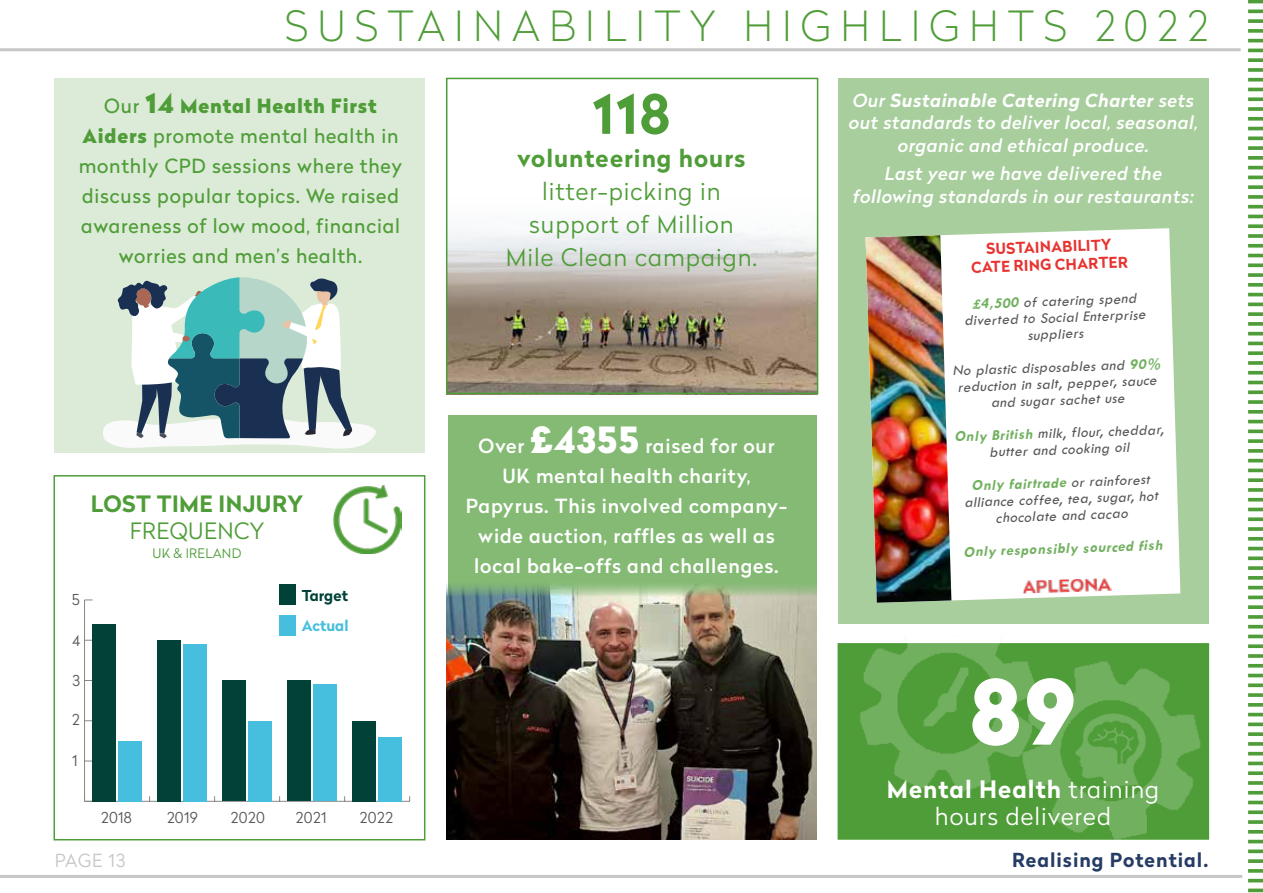
<style>
.page{position:relative;width:1263px;height:893px;background:#fff}
.page>*{position:absolute;margin:0;border:0;box-sizing:border-box;transform-origin:0 0}
.t1{font:900 88.95px "Radikal";color:#fff}
.t2{font:700 54px "Radikal";color:#4f9d38}
.t3{font:100 41.55px "Radikal";letter-spacing:.22em;color:#4f9d38}
.t4{font:300 24px/33px "Radikal";letter-spacing:.04em;color:#4f9d38;text-align:center}
.t5{font:300 24px/27px "Radikal";letter-spacing:.04em;color:#fff;text-align:center}
.t6{font:700 24px "Radikal";letter-spacing:.04em;color:#4f9d38}
.t7{font:700 22.5px "Radikal";letter-spacing:.02em;color:#4f9d38}
.t8{font:300 22.5px "Radikal";letter-spacing:.02em;color:#4f9d38}
.t9{font:19.5px/30px "Radikal";letter-spacing:.04em;color:#4f9d38;text-align:center}
.t10{font:500 19.5px/30px "Radikal";letter-spacing:.04em;color:#fff;text-align:center}
.t11{font:700 19.35px "Radikal";letter-spacing:.05em;color:#263c65}
.t12{font:italic 500 18px/22.5px "Radikal";letter-spacing:.03em;color:#fff;text-align:center}
.t13{font:300 18px "Radikal";letter-spacing:.04em;color:#c6c6c6}
.t14{font:italic 15px/16.5px "Tw Cen";color:#575756;text-align:center}
.t15{font:700 15px/18px "Radikal";color:#e73431;text-align:center}
.t16{font:italic 700 15px "Tw Cen";color:#72b160}
.t17{font:300 15px "Radikal";letter-spacing:.02em;color:#575756}
.t18{font:700 15px "Radikal";color:#004238}
.t19{font:700 15px "Radikal";color:#46bedd}
.t20{font:300 13.05px "Radikal";letter-spacing:.02em;color:#4f9d38}
.s1{font-weight:900;font-size:27px}
.s2{font-weight:900}
.s3{font-weight:900;font-size:36px}
.s4{font-weight:700}
.s5{font-weight:700;color:#72b160}
</style>
<div class="page">
<hr style="left:0;top:48px;width:1241px;height:3px;background:#c6c6c6">
<hr style="left:0;top:875px;width:1242px;height:3px;background:#c6c6c6">
<hr style="left:1248px;top:635px;width:15px;height:3px;background:#4f9d38">
<hr style="left:1248px;top:625px;width:15px;height:3px;background:#4f9d38">
<svg style="left:1248px;top:615px;width:15px;height:4px"></svg>
<svg style="left:1248px;top:605px;width:15px;height:4px"></svg>
<hr style="left:1248px;top:596px;width:15px;height:3px;background:#4f9d38">
<hr style="left:1248px;top:586px;width:15px;height:3px;background:#4f9d38">
<svg style="left:1248px;top:576px;width:15px;height:4px"></svg>
<svg style="left:1248px;top:566px;width:15px;height:4px"></svg>
<svg style="left:1248px;top:556px;width:15px;height:4px"></svg>
<hr style="left:1248px;top:547px;width:15px;height:3px;background:#4f9d38">
<svg style="left:1248px;top:537px;width:15px;height:4px"></svg>
<svg style="left:1248px;top:527px;width:15px;height:4px"></svg>
<svg style="left:1248px;top:517px;width:15px;height:4px"></svg>
<hr style="left:1248px;top:508px;width:15px;height:3px;background:#4f9d38">
<hr style="left:1248px;top:498px;width:15px;height:3px;background:#4f9d38">
<svg style="left:1248px;top:488px;width:15px;height:4px"></svg>
<svg style="left:1248px;top:478px;width:15px;height:4px"></svg>
<hr style="left:1248px;top:469px;width:15px;height:3px;background:#4f9d38">
<hr style="left:1248px;top:459px;width:15px;height:3px;background:#4f9d38">
<svg style="left:1248px;top:449px;width:15px;height:4px"></svg>
<svg style="left:1248px;top:439px;width:15px;height:4px"></svg>
<svg style="left:1248px;top:429px;width:15px;height:4px"></svg>
<hr style="left:1248px;top:420px;width:15px;height:3px;background:#4f9d38">
<svg style="left:1248px;top:410px;width:15px;height:4px"></svg>
<svg style="left:1248px;top:400px;width:15px;height:4px"></svg>
<svg style="left:1248px;top:390px;width:15px;height:4px"></svg>
<hr style="left:1248px;top:381px;width:15px;height:3px;background:#4f9d38">
<svg style="left:1248px;top:371px;width:15px;height:4px"></svg>
<svg style="left:1248px;top:361px;width:15px;height:4px"></svg>
<svg style="left:1248px;top:351px;width:15px;height:4px"></svg>
<hr style="left:1248px;top:342px;width:15px;height:3px;background:#4f9d38">
<hr style="left:1248px;top:332px;width:15px;height:3px;background:#4f9d38">
<svg style="left:1248px;top:322px;width:15px;height:4px"></svg>
<svg style="left:1248px;top:312px;width:15px;height:4px"></svg>
<hr style="left:1248px;top:303px;width:15px;height:3px;background:#4f9d38">
<hr style="left:1248px;top:293px;width:15px;height:3px;background:#4f9d38">
<svg style="left:1248px;top:283px;width:15px;height:4px"></svg>
<svg style="left:1248px;top:273px;width:15px;height:4px"></svg>
<svg style="left:1248px;top:263px;width:15px;height:4px"></svg>
<hr style="left:1248px;top:254px;width:15px;height:3px;background:#4f9d38">
<svg style="left:1248px;top:244px;width:15px;height:4px"></svg>
<svg style="left:1248px;top:234px;width:15px;height:4px"></svg>
<svg style="left:1248px;top:224px;width:15px;height:4px"></svg>
<hr style="left:1248px;top:215px;width:15px;height:3px;background:#4f9d38">
<hr style="left:1248px;top:205px;width:15px;height:3px;background:#4f9d38">
<svg style="left:1248px;top:195px;width:15px;height:4px"></svg>
<svg style="left:1248px;top:185px;width:15px;height:4px"></svg>
<hr style="left:1248px;top:176px;width:15px;height:3px;background:#4f9d38">
<hr style="left:1248px;top:166px;width:15px;height:3px;background:#4f9d38">
<svg style="left:1248px;top:156px;width:15px;height:4px"></svg>
<svg style="left:1248px;top:146px;width:15px;height:4px"></svg>
<svg style="left:1248px;top:136px;width:15px;height:4px"></svg>
<hr style="left:1248px;top:127px;width:15px;height:3px;background:#4f9d38">
<svg style="left:1248px;top:117px;width:15px;height:4px"></svg>
<svg style="left:1248px;top:107px;width:15px;height:4px"></svg>
<svg style="left:1248px;top:97px;width:15px;height:4px"></svg>
<hr style="left:1248px;top:88px;width:15px;height:3px;background:#4f9d38">
<svg style="left:1248px;top:78px;width:15px;height:4px"></svg>
<svg style="left:1248px;top:68px;width:15px;height:4px"></svg>
<svg style="left:1248px;top:58px;width:15px;height:4px"></svg>
<hr style="left:1248px;top:49px;width:15px;height:3px;background:#4f9d38">
<hr style="left:1248px;top:39px;width:15px;height:3px;background:#4f9d38">
<svg style="left:1248px;top:29px;width:15px;height:4px"></svg>
<svg style="left:1248px;top:19px;width:15px;height:4px"></svg>
<hr style="left:1248px;top:10px;width:15px;height:3px;background:#4f9d38">
<hr style="left:1248px;top:0;width:15px;height:3px;background:#4f9d38">
<img style="left:449px;top:227px;width:366px;height:164px">
<div style="left:447px;top:415px;width:369px;height:214px;background:#84ba74"></div>
<div style="left:837px;top:79px;width:371px;height:545px;background:#a7ce9c"></div>
<div style="left:54px;top:78px;width:371px;height:375px;background:#dcebd7"></div>
<div style="left:446px;top:78px;width:372px;height:316px;border:2px solid #4f9d38"></div>
<svg style="left:103px;top:277px;width:273px;height:172px"></svg>
<img style="left:837px;top:636px;width:426px;height:257px">
<img style="left:446px;top:580px;width:371px;height:260px">
<img style="left:1069px;top:709px;width:82px;height:82px">
<div style="left:54px;top:475px;width:371px;height:365px;border:2px solid #4f9d38"></div>
<svg style="left:331px;top:481px;width:74px;height:75px"></svg>
<img style="left:334px;top:485px;width:68px;height:68px">
<div style="left:950px;top:228px;width:230px;height:373px;background:#fff"></div>
<img style="left:866px;top:235px;width:85px;height:368px">
<img style="left:1023px;top:578px;width:89px;height:15px">
<hr style="left:85px;top:801px;width:325px;height:1px;background:#878787">
<hr style="left:84px;top:600px;width:1px;height:201px;background:#878787">
<div style="left:118px;top:741px;width:24px;height:60px;background:#46bedd"></div>
<div style="left:183px;top:644px;width:24px;height:157px;background:#46bedd"></div>
<div style="left:248px;top:721px;width:24px;height:80px;background:#46bedd"></div>
<div style="left:313px;top:684px;width:24px;height:117px;background:#46bedd"></div>
<div style="left:378px;top:737px;width:24px;height:64px;background:#46bedd"></div>
<div style="left:92px;top:624px;width:24px;height:177px;background:#004238"></div>
<div style="left:157px;top:640px;width:24px;height:161px;background:#004238"></div>
<div style="left:222px;top:680px;width:24px;height:121px;background:#004238"></div>
<div style="left:287px;top:680px;width:24px;height:121px;background:#004238"></div>
<div style="left:352px;top:721px;width:24px;height:80px;background:#004238"></div>
<div style="left:279px;top:584px;width:17px;height:21px;background:#004238"></div>
<div style="left:279px;top:615px;width:17px;height:21px;background:#46bedd"></div>
<h3 class="t3" style="left:285px;top:-3px;width:925px">SUSTAINABILITY HIGHLIGHTS 2022</h3>
<h3 class="t9" style="left:79px;top:91px;width:325px">Our <span class="s1">14</span> <span class="s2">Mental Health First<br>Aiders</span> promote mental health in monthly CPD sessions where they discuss popular topics. We raised awareness of low mood, financial worries and men’s health.</h3>
<h3 class="t7" style="left:91px;top:487px;width:214px">LOST TIME INJURY</h3>
<h3 class="t8" style="left:130px;top:515px;width:136px">FREQUENCY</h3>
<p class="t20" style="left:153px;top:544px;width:90px">UK &amp; IRELAND</p>
<p class="t17" style="left:72px;top:589px;width:9px">5</p>
<p class="t18" style="left:302px;top:584px;width:48px">Target</p>
<p class="t19" style="left:302px;top:614px;width:48px">Actual</p>
<p class="t17" style="left:72px;top:630px;width:10px">4</p>
<p class="t17" style="left:72px;top:670px;width:9px">3</p>
<p class="t17" style="left:72px;top:709px;width:9px">2</p>
<p class="t17" style="left:72px;top:750px;width:7px">1</p>
<p class="t17" style="left:101px;top:807px;width:33px">2018</p>
<p class="t17" style="left:167px;top:807px;width:33px">2019</p>
<p class="t17" style="left:230px;top:807px;width:36px">2020</p>
<p class="t17" style="left:296px;top:807px;width:32px">2021</p>
<p class="t17" style="left:360px;top:807px;width:35px">2022</p>
<h2 class="t2" style="left:593px;top:75px;width:79px">118</h2>
<h3 class="t6" style="left:517px;top:141px;width:230px">volunteering hours</h3>
<h3 class="t4" style="left:506px;top:174px;width:253px">litter-picking in support of Million<br>Mile Clean campaign.</h3>
<h3 class="t10" style="left:466px;top:431px;width:323px">Over <span class="s3">£4355</span> raised for our<br>UK mental health charity,<br>Papyrus. This involved company&shy;wide auction, raffles as well as local bake-offs and challenges.</h3>
<p class="t12" style="left:849px;top:89px;width:351px">Our <span class="s4">Sustainable Catering Charter</span> sets out standards to deliver local, seasonal, organic and ethical produce.</p>
<p class="t12" style="left:853px;top:162px;width:342px">Last year we have delivered the following standards in our restaurants:</p>
<p class="t15" style="left:970px;top:240px;width:158px;rotate:-2deg">SUSTAINABILITY<br>CATE RING CHARTER</p>
<p class="t14" style="left:963px;top:296px;width:183px;rotate:-2deg"><span class="s5">£4,500</span> of catering spend diverted to Social Enterprise suppliers</p>
<p class="t14" style="left:952px;top:362px;width:210px;rotate:-2deg">No plastic disposables and <span class="s5">90% </span>reduction in salt, pepper, sauce and sugar sachet use</p>
<p class="t14" style="left:954px;top:428px;width:211px;rotate:-2deg"><span class="s5">Only British</span> milk, flour, cheddar, butter and cooking oil</p>
<p class="t14" style="left:963px;top:478px;width:196px;rotate:-2deg"><span class="s5">Only fairtrade</span> or rainforest alliance coffee, tea, sugar, hot chocolate and cacao</p>
<p class="t16" style="left:963px;top:543px;width:201px;rotate:-2deg">Only responsibly sourced fish</p>
<h1 class="t1" style="left:970px;top:645px;width:107px">89</h1>
<h3 class="t5" style="left:887px;top:776px;width:274px"><span class="s4">Mental Health</span> training hours delivered</h3>
<p class="t13" style="left:55px;top:848px;width:72px">PAGE 13</p>
<p class="t11" style="left:1012px;top:846px;width:198px">Realising Potential.</p>
</div>
